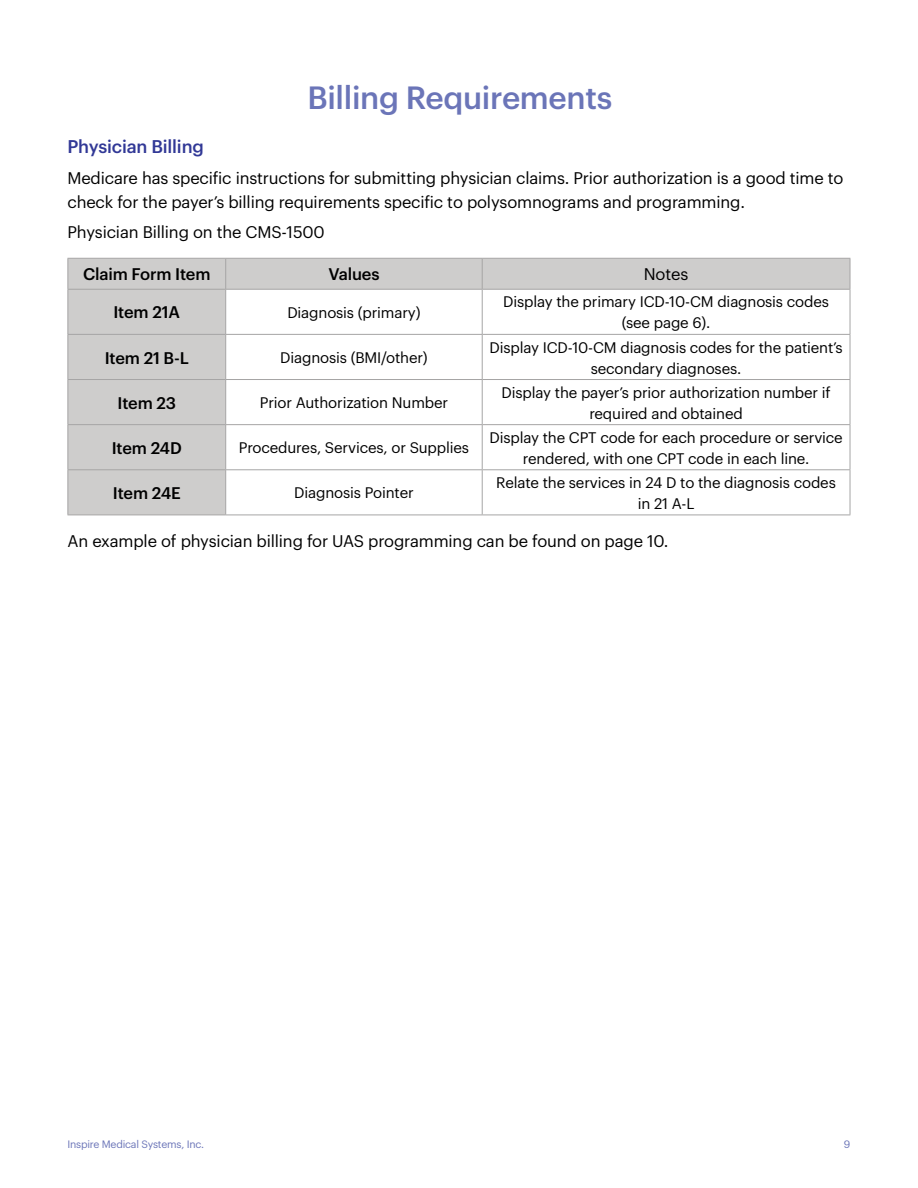
<style>
.page{position:relative;width:918px;height:1188px;background:#fff}
.page>*{position:absolute;margin:0;border:0;box-sizing:border-box;transform-origin:0 0}
.t1{font:500 31.5px "Graphik";letter-spacing:-.01em;color:#6b75b8}
.t2{font:500 18px "Graphik";letter-spacing:-.01em;color:#313896}
.t3{font:16.5px/24px "Graphik";letter-spacing:-.01em;color:#000}
.t4{font:500 16.5px "Graphik";letter-spacing:-.01em;color:#000}
.t5{font:15px/21px "Graphik";letter-spacing:-.01em;color:#000;text-align:center}
.t6{font:10.5px "Graphik";letter-spacing:-.02em;color:#6b75b8}
</style>
<div class="page">
<svg style="left:69px;top:259px;width:781px;height:256px"></svg>
<hr style="left:68px;top:258px;width:158px;height:1px;background:#a6a5a5">
<hr style="left:68px;top:259px;width:1px;height:30px;background:#a6a5a5">
<hr style="left:226px;top:258px;width:256px;height:1px;background:#a6a5a5">
<hr style="left:225px;top:259px;width:1px;height:30px;background:#a6a5a5">
<hr style="left:482px;top:258px;width:368px;height:1px;background:#a6a5a5">
<hr style="left:482px;top:259px;width:1px;height:30px;background:#a6a5a5">
<hr style="left:850px;top:259px;width:1px;height:30px;background:#a6a5a5">
<hr style="left:68px;top:289px;width:158px;height:1px;background:#a6a5a5">
<hr style="left:68px;top:290px;width:1px;height:44px;background:#a6a5a5">
<hr style="left:226px;top:289px;width:256px;height:1px;background:#a6a5a5">
<hr style="left:225px;top:290px;width:1px;height:44px;background:#a6a5a5">
<hr style="left:482px;top:289px;width:368px;height:1px;background:#a6a5a5">
<hr style="left:482px;top:290px;width:1px;height:44px;background:#a6a5a5">
<hr style="left:850px;top:290px;width:1px;height:44px;background:#a6a5a5">
<hr style="left:68px;top:334px;width:158px;height:1px;background:#a6a5a5">
<hr style="left:68px;top:335px;width:1px;height:44px;background:#a6a5a5">
<hr style="left:226px;top:334px;width:256px;height:1px;background:#a6a5a5">
<hr style="left:225px;top:335px;width:1px;height:44px;background:#a6a5a5">
<hr style="left:482px;top:334px;width:368px;height:1px;background:#a6a5a5">
<hr style="left:482px;top:335px;width:1px;height:44px;background:#a6a5a5">
<hr style="left:850px;top:335px;width:1px;height:44px;background:#a6a5a5">
<hr style="left:68px;top:379px;width:158px;height:1px;background:#a6a5a5">
<hr style="left:68px;top:380px;width:1px;height:44px;background:#a6a5a5">
<hr style="left:226px;top:379px;width:256px;height:1px;background:#a6a5a5">
<hr style="left:225px;top:380px;width:1px;height:44px;background:#a6a5a5">
<hr style="left:482px;top:379px;width:368px;height:1px;background:#a6a5a5">
<hr style="left:482px;top:380px;width:1px;height:44px;background:#a6a5a5">
<hr style="left:850px;top:380px;width:1px;height:44px;background:#a6a5a5">
<hr style="left:68px;top:424px;width:158px;height:1px;background:#a6a5a5">
<hr style="left:68px;top:425px;width:1px;height:44px;background:#a6a5a5">
<hr style="left:226px;top:424px;width:256px;height:1px;background:#a6a5a5">
<hr style="left:225px;top:425px;width:1px;height:44px;background:#a6a5a5">
<hr style="left:482px;top:424px;width:368px;height:1px;background:#a6a5a5">
<hr style="left:482px;top:425px;width:1px;height:44px;background:#a6a5a5">
<hr style="left:850px;top:425px;width:1px;height:44px;background:#a6a5a5">
<hr style="left:68px;top:469px;width:158px;height:1px;background:#a6a5a5">
<hr style="left:68px;top:470px;width:1px;height:45px;background:#a6a5a5">
<hr style="left:226px;top:469px;width:256px;height:1px;background:#a6a5a5">
<hr style="left:225px;top:470px;width:1px;height:45px;background:#a6a5a5">
<hr style="left:482px;top:469px;width:368px;height:1px;background:#a6a5a5">
<hr style="left:482px;top:470px;width:1px;height:45px;background:#a6a5a5">
<hr style="left:850px;top:470px;width:1px;height:45px;background:#a6a5a5">
<hr style="left:68px;top:515px;width:158px;height:1px;background:#a6a5a5">
<hr style="left:226px;top:515px;width:256px;height:1px;background:#a6a5a5">
<hr style="left:482px;top:515px;width:368px;height:1px;background:#a6a5a5">
<h1 class="t1" style="left:307px;top:73px;width:306px">Billing Requirements</h1>
<p class="t2" style="left:68px;top:133px;width:138px">Physician Billing</p>
<p class="t3" style="left:68px;top:164px;width:778px">Medicare has specific instructions for submitting physician claims. Prior authorization is a good time to check for the payer’s billing requirements specific to polysomnograms and programming.</p>
<p class="t3" style="left:68px;top:219px;width:259px">Physician Billing on the CMS-1500</p>
<p class="t4" style="left:83px;top:262px;width:129px">Claim Form Item</p>
<p class="t4" style="left:328px;top:262px;width:53px">Values</p>
<p class="t3" style="left:644px;top:261px;width:46px">Notes</p>
<p class="t4" style="left:113px;top:300px;width:68px">Item 21A</p>
<p class="t5" style="left:287px;top:301px;width:135px">Diagnosis (primary)</p>
<p class="t5" style="left:503px;top:290px;width:327px">Display the primary ICD-10-CM diagnosis codes (see page 6).</p>
<p class="t4" style="left:105px;top:345px;width:86px">Item 21 B-L</p>
<p class="t5" style="left:280px;top:346px;width:149px">Diagnosis (BMI/other)</p>
<p class="t5" style="left:489px;top:335px;width:355px">Display ICD-10-CM diagnosis codes for the patient’s secondary diagnoses.</p>
<p class="t4" style="left:118px;top:390px;width:60px">Item 23</p>
<p class="t5" style="left:260px;top:391px;width:190px">Prior Authorization Number</p>
<p class="t5" style="left:502px;top:380px;width:331px">Display the payer’s prior authorization number if required and obtained</p>
<p class="t4" style="left:112px;top:435px;width:72px">Item 24D</p>
<p class="t5" style="left:239px;top:436px;width:232px">Procedures, Services, or Supplies</p>
<p class="t5" style="left:489px;top:426px;width:355px">Display the CPT code for each procedure or service rendered, with one CPT code in each line.</p>
<p class="t4" style="left:113px;top:480px;width:69px">Item 24E</p>
<p class="t5" style="left:294px;top:481px;width:121px">Diagnosis Pointer</p>
<p class="t5" style="left:496px;top:471px;width:341px">Relate the services in 24 D to the diagnosis codes in 21 A-L</p>
<p class="t3" style="left:68px;top:527px;width:602px">An example of physician billing for UAS programming can be found on page 10.</p>
<p class="t6" style="left:68px;top:1137px;width:138px">Inspire Medical Systems, Inc.</p>
<p class="t6" style="left:844px;top:1137px;width:8px">9</p>
</div>
